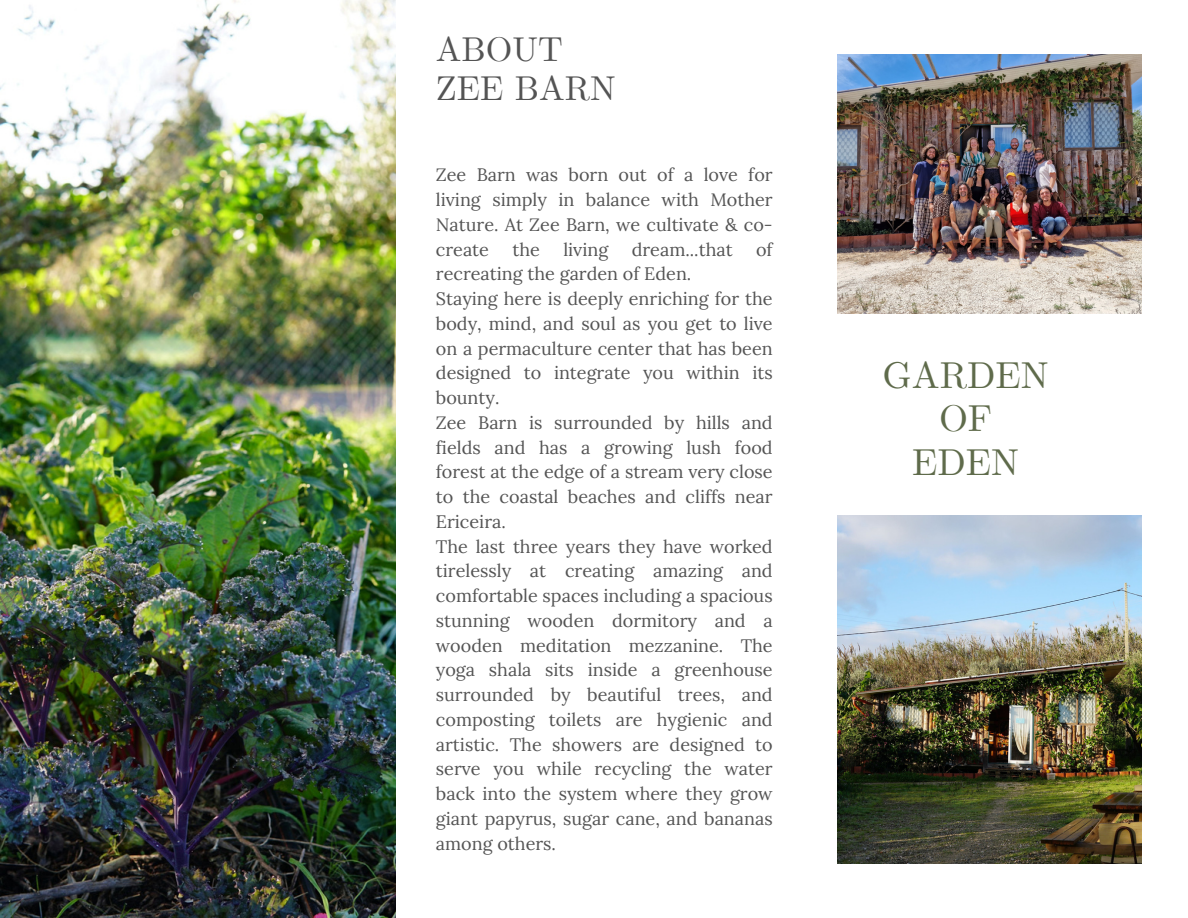
<style>
.page{position:relative;width:1188px;height:918px;background:#fff}
.page>*{position:absolute;margin:0;border:0;box-sizing:border-box;transform-origin:0 0}
.t1{font:37.2px/43.8px "CMU Serif";color:#5f6b4b;text-align:center}
.t2{font:34.35px/39.3px "CMU Serif";color:#545454}
.t3{font:18px/24.8px "Lora";color:#545454;text-align:justify}
</style>
<div class="page">
<img style="left:838px;top:55px;width:303px;height:259px">
<img style="left:0;top:0;width:396px;height:918px">
<img style="left:838px;top:516px;width:303px;height:347px">
<h1 class="t2" style="left:436px;top:32px;width:181px">ABOUT<br>ZEE BARN</h1>
<h1 class="t3" style="left:436px;top:162px;width:338px">Zee Barn was born out of a love for living simply in balance with Mother Nature. At Zee Barn, we cultivate &amp; co&shy;create</h1>
<h1 class="t3" style="left:512px;top:237px;width:29px">the</h1>
<h1 class="t3" style="left:563px;top:237px;width:46px">living</h1>
<h1 class="t3" style="left:632px;top:237px;width:102px">dream...that</h1>
<h1 class="t3" style="left:756px;top:237px;width:18px">of</h1>
<h1 class="t3" style="left:436px;top:261px;width:257px">recreating the garden of Eden.</h1>
<p class="t3" style="left:436px;top:286px;width:338px">Staying here is deeply enriching for the body, mind, and soul as you get to live on a permaculture center that has been designed to integrate you within its bounty.</p>
<p class="t3" style="left:436px;top:410px;width:338px">Zee Barn is surrounded by hills and fields and has a growing lush food forest at the edge of a stream very close to the coastal beaches and cliffs near Ericeira.</p>
<p class="t3" style="left:436px;top:534px;width:338px">The last three years they have worked tirelessly at creating amazing and comfortable spaces including a spacious stunning wooden dormitory and a wooden meditation mezzanine. The yoga shala sits inside a greenhouse surrounded by beautiful trees, and composting toilets are hygienic and artistic. The showers are designed to serve you while recycling the water back into the system where they grow giant papyrus, sugar cane, and bananas among others.</p>
<p class="t1" style="left:883px;top:355px;width:168px">GARDEN<br>OF<br>EDEN</p>
</div>
